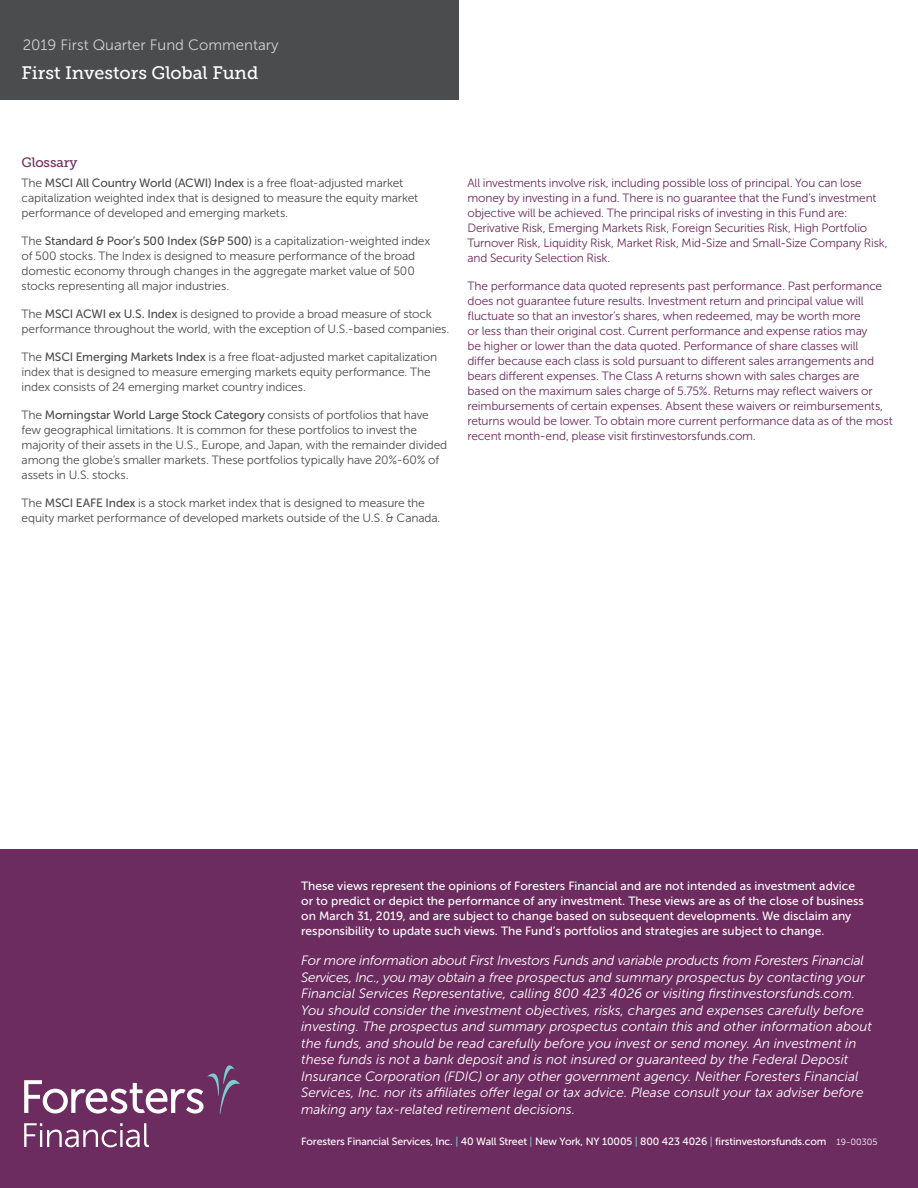
<style>
.page{position:relative;width:918px;height:1188px;background:#fff}
.page>*{position:absolute;margin:0;border:0;box-sizing:border-box;transform-origin:0 0}
.t1{font:18px "Museo Slab 500";color:#fff}
.t2{font:15px "Museo Sans 300";color:#cdd1d0}
.t3{font:italic 13.5px/16.5px "Museo Sans 300";color:#fff}
.t4{font:13.5px "Museo Slab 500";letter-spacing:-.01em;color:#6d2c5f}
.t5{font:12px/15px "Museo Sans 300";letter-spacing:-.015em;color:#6d2c5f}
.t6{font:12px/15px "Museo Sans 300";letter-spacing:-.015em;color:#4b4c4d}
.t7{font:12px/15px "Museo Sans 500";color:#fff}
.t8{font:12px "Museo Sans 500";letter-spacing:-.01em;color:#4b4c4d}
.t9{font:10.5px "Museo Sans 500";letter-spacing:-.01em;color:#fff}
.t10{font:9px "Museo Sans 300";color:#fff}
.s1{font-family:"Museo Sans 500"}
.s2{font-family:"Museo Sans 300"}
.s3{color:#7ccdca}
</style>
<div class="page">
<div style="left:0;top:0;width:459px;height:100px;background:#4b4c4d"></div>
<div style="left:0;top:850px;width:918px;height:338px;background:#6d2c5f"></div>
<svg style="left:24px;top:1065px;width:216px;height:49px"></svg>
<svg style="left:24px;top:1123px;width:125px;height:24px"></svg>
<p class="t2" style="left:23px;top:37px;width:257px">2019 First Quarter Fund Commentary</p>
<h1 class="t1" style="left:22px;top:63px;width:238px">First Investors Global Fund</h1>
<p class="t4" style="left:22px;top:155px;width:57px">Glossary</p>
<p class="t6" style="left:22px;top:176px;width:398px">The <span class="s1">MSCI All Country World (ACWI) Index</span> is a free float-adjusted market capitalization weighted index that is designed to measure the equity market performance of developed and emerging markets.</p>
<p class="t6" style="left:22px;top:234px;width:410px">The <span class="s1">Standard &amp; Poor’s 500 Index (S&amp;P 500)</span> is a capitalization-weighted index of 500 stocks. The Index is designed to measure performance of the broad domestic economy through changes in the aggregate market value of 500 stocks representing all major industries.</p>
<p class="t6" style="left:22px;top:307px;width:429px">The <span class="s1">MSCI ACWI ex U.S. Index</span> is designed to provide a broad measure of stock performance throughout the world, with the exception of U.S.-based companies.</p>
<p class="t6" style="left:22px;top:349px;width:417px">The <span class="s1">MSCI Emerging Markets Index</span> is a free float-adjusted market capitalization index that is designed to measure emerging markets equity performance. The index consists of 24 emerging market country indices.</p>
<p class="t8" style="left:22px;top:408px;width:409px"><span class="s2">The</span> Morningstar World Large Stock Category <span class="s2">consists of portfolios that have</span></p>
<p class="t6" style="left:22px;top:422px;width:427px">few geographical limitations. It is common for these portfolios to invest the majority of their assets in the U.S., Europe, and Japan, with the remainder divided among the globe’s smaller markets. These portfolios typically have 20%-60% of assets in U.S. stocks.</p>
<p class="t6" style="left:22px;top:495px;width:420px">The <span class="s1">MSCI EAFE Index</span> is a stock market index that is designed to measure the equity market performance of developed markets outside of the U.S. &amp; Canada.</p>
<p class="t5" style="left:467px;top:176px;width:422px">All investments involve risk, including possible loss of principal. You can lose money by investing in a fund. There is no guarantee that the Fund’s investment objective will be achieved. The principal risks of investing in this Fund are:<br>Derivative Risk, Emerging Markets Risk, Foreign Securities Risk, High Portfolio Turnover Risk, Liquidity Risk, Market Risk, Mid-Size and Small-Size Company Risk, and Security Selection Risk.</p>
<p class="t5" style="left:467px;top:279px;width:427px">The performance data quoted represents past performance. Past performance does not guarantee future results. Investment return and principal value will fluctuate so that an investor’s shares, when redeemed, may be worth more<br>or less than their original cost. Current performance and expense ratios may<br>be higher or lower than the data quoted. Performance of share classes will<br>differ because each class is sold pursuant to different sales arrangements and bears different expenses. The Class A returns shown with sales charges are based on the maximum sales charge of 5.75%. Returns may reflect waivers or reimbursements of certain expenses. Absent these waivers or reimbursements, returns would be lower. To obtain more current performance data as of the most recent month-end, please visit firstinvestorsfunds.com.</p>
<p class="t7" style="left:301px;top:878px;width:564px">These views represent the opinions of Foresters Financial and are not intended as investment advice or to predict or depict the performance of any investment. These views are as of the close of business on March 31, 2019, and are subject to change based on subsequent developments. We disclaim any responsibility to update such views. The Fund’s portfolios and strategies are subject to change.</p>
<p class="t3" style="left:301px;top:952px;width:572px">For more information about First Investors Funds and variable products from Foresters Financial Services, Inc., you may obtain a free prospectus and summary prospectus by contacting your Financial Services Representative, calling 800 423 4026 or visiting firstinvestorsfunds.com.<br>You should consider the investment objectives, risks, charges and expenses carefully before investing. The prospectus and summary prospectus contain this and other information about the funds, and should be read carefully before you invest or send money. An investment in these funds is not a bank deposit and is not insured or guaranteed by the Federal Deposit Insurance Corporation (FDIC) or any other government agency. Neither Foresters Financial Services, Inc. nor its affiliates offer legal or tax advice. Please consult your tax adviser before making any tax-related retirement decisions.</p>
<p class="t10" style="left:837px;top:1137px;width:42px">19-00305</p>
<p class="t9" style="left:301px;top:1135px;width:527px">Foresters Financial Services, Inc. <span class="s3">|</span> 40 Wall Street <span class="s3">|</span> New York, NY 10005 <span class="s3">|</span> 800 423 4026 <span class="s3">|</span> firstinvestorsfunds.com</p>
</div>
